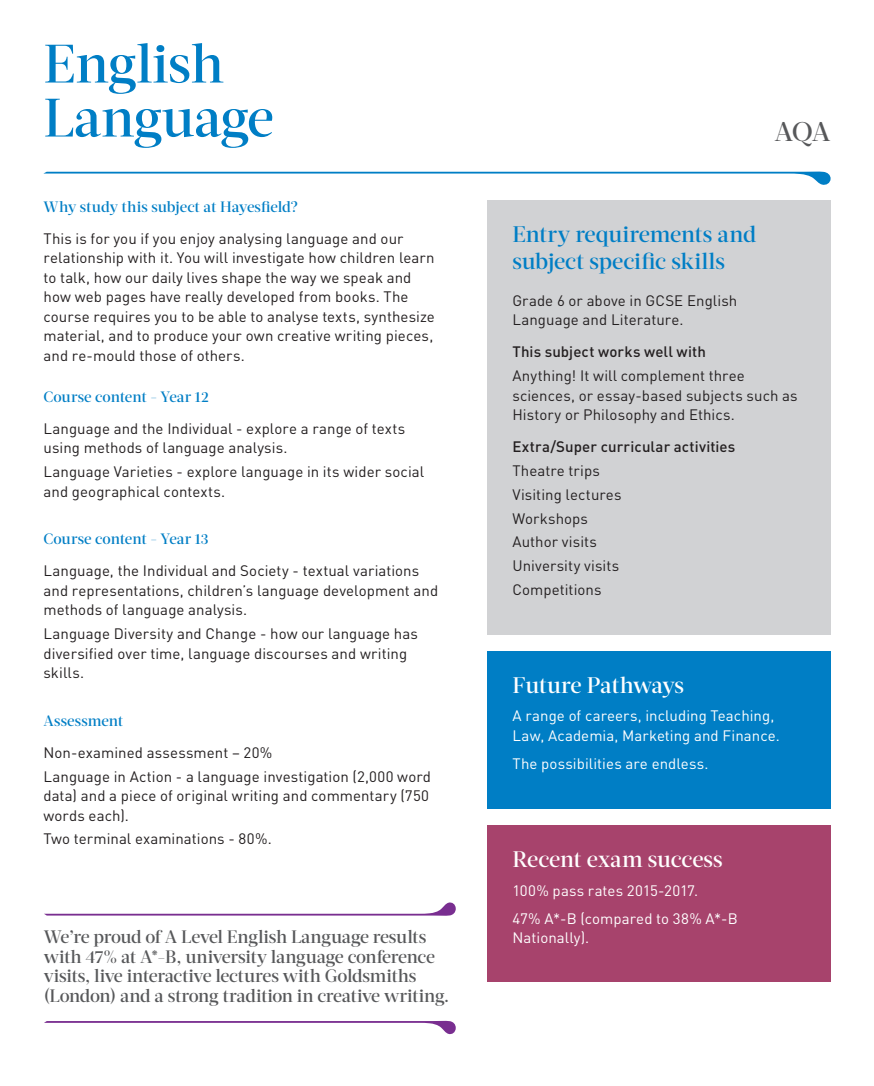
<style>
.page{position:relative;width:874px;height:1086px;background:#fff}
.page>*{position:absolute;margin:0;border:0;box-sizing:border-box;transform-origin:0 0}
.t1{font:500 54px/54px "Acta Headline";letter-spacing:-.015em;color:#007ec5}
.t2{font:500 27px "Acta Headline";color:#57585a}
.t3{font:500 22.5px/27px "Acta Headline";letter-spacing:-.01em;color:#007ec5}
.t4{font:500 22.5px "Acta Headline";letter-spacing:-.01em;color:#fff}
.t5{font:500 18px/19.5px "Acta Headline";letter-spacing:-.02em;color:#57585a}
.t6{font:15px/19.5px "DIN Pro";letter-spacing:.005em;color:#231f20}
.t7{font:15px/28px "DIN Pro";letter-spacing:.005em;color:#fff}
.t8{font:500 15px "Acta Headline";color:#007ec5}
.t9{font:500 15px "DIN Pro";letter-spacing:.01em;color:#231f20}
</style>
<div class="page">
<div style="left:487px;top:826px;width:343px;height:156px;background:#a7436c"></div>
<svg style="left:44px;top:902px;width:412px;height:14px"></svg>
<svg style="left:44px;top:1021px;width:412px;height:14px"></svg>
<div style="left:486px;top:651px;width:344px;height:157px;background:#007ec5"></div>
<div style="left:486px;top:200px;width:344px;height:434px;background:#d1d2d4"></div>
<svg style="left:43px;top:171px;width:787px;height:14px"></svg>
<h1 class="t1" style="left:43px;top:37px;width:232px">English<br>Language</h1>
<p class="t8" style="left:43px;top:198px;width:256px">Why study this subject at Hayesfield?</p>
<p class="t6" style="left:43px;top:227px;width:393px">This is for you if you enjoy analysing language and our relationship with it. You will investigate how children learn to talk, how our daily lives shape the way we speak and how web pages have really developed from books. The course requires you to be able to analyse texts, synthesize material, and to produce your own creative writing pieces, and re-mould those of others.</p>
<p class="t8" style="left:43px;top:388px;width:167px">Course content - Year 12</p>
<p class="t6" style="left:43px;top:417px;width:363px">Language and the Individual - explore a range of texts using methods of language analysis.</p>
<p class="t6" style="left:43px;top:461px;width:382px">Language Varieties - explore language in its wider social and geographical contexts.</p>
<p class="t8" style="left:43px;top:530px;width:167px">Course content - Year 13</p>
<p class="t6" style="left:43px;top:560px;width:396px">Language, the Individual and Society - textual variations and representations, children’s language development and methods of language analysis.</p>
<p class="t6" style="left:43px;top:623px;width:376px">Language Diversity and Change - how our language has diversified over time, language discourses and writing skills.</p>
<p class="t8" style="left:43px;top:712px;width:81px">Assessment</p>
<p class="t6" style="left:43px;top:739px;width:389px;line-height:23.7px">Non-examined assessment – 20%<br>Language in Action - a language investigation (2,000 word</p>
<p class="t6" style="left:43px;top:785px;width:387px">data) and a piece of original writing and commentary (750 words each).</p>
<p class="t6" style="left:43px;top:828px;width:230px">Two terminal examinations - 80%.</p>
<p class="t5" style="left:44px;top:927px;width:407px">We’re proud of A Level English Language results with 47% at A*-B, university language conference visits, live interactive lectures with Goldsmiths (London) and a strong tradition in creative writing.</p>
<h2 class="t2" style="left:774px;top:116px;width:57px">AQA</h2>
<h3 class="t3" style="left:512px;top:221px;width:245px">Entry requirements and subject specific skills</h3>
<p class="t6" style="left:512px;top:289px;width:226px">Grade 6 or above in GCSE English<br>Language and Literature.</p>
<p class="t9" style="left:512px;top:340px;width:195px">This subject works well with</p>
<p class="t6" style="left:512px;top:364px;width:287px">Anything! It will complement three sciences, or essay-based subjects such as<br>History or Philosophy and Ethics.</p>
<p class="t9" style="left:512px;top:435px;width:224px">Extra/Super curricular activities</p>
<p class="t6" style="left:512px;top:457px;width:111px;line-height:23.7px">Theatre trips<br>Visiting lectures<br>Workshops<br>Author visits<br>University visits<br>Competitions</p>
<h3 class="t4" style="left:512px;top:672px;width:173px">Future Pathways</h3>
<p class="t7" style="left:512px;top:705px;width:268px;line-height:19.5px">A range of careers, including Teaching,<br>Law, Academia, Marketing and Finance.</p>
<p class="t7" style="left:512px;top:748px;width:197px">The possibilities are endless.</p>
<h3 class="t4" style="left:512px;top:846px;width:212px">Recent exam success</h3>
<p class="t7" style="left:512px;top:875px;width:227px">100% pass rates 2015-2017.<br>47% A*-B (compared to 38% A*-B</p>
<p class="t7" style="left:512px;top:922px;width:78px">Nationally).</p>
</div>
